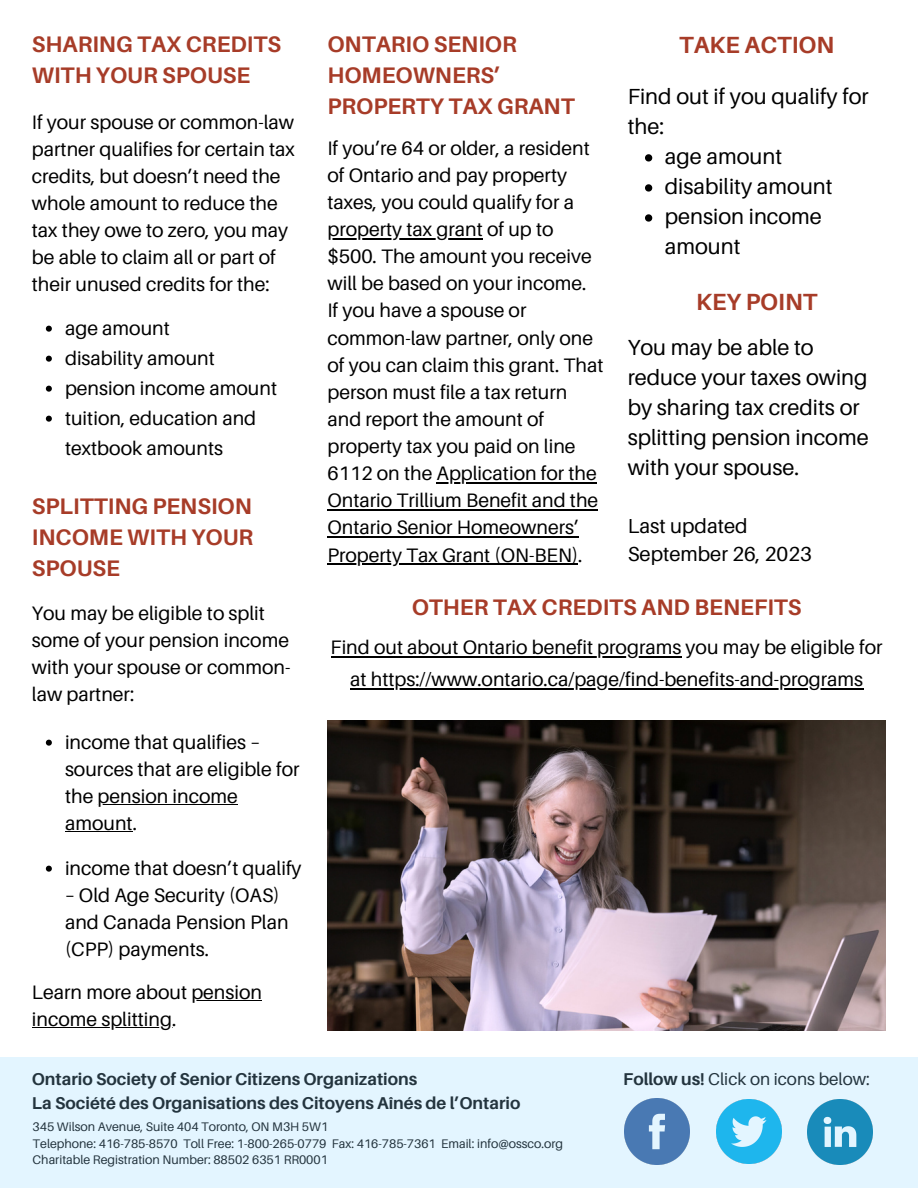
<style>
.page{position:relative;width:918px;height:1188px;background:#fff}
.page>*{position:absolute;margin:0;border:0;box-sizing:border-box;transform-origin:0 0}
.t1{font:700 23.4px "Aileron";color:#a73c28}
.t2{font:700 22.5px/31px "Aileron";color:#a73c28}
.t3{font:21.9px/30px "Aileron";color:#000}
.t4{font:20.25px/28.2px "Aileron";color:#000}
.t5{font:19.5px/27px "Aileron";color:#000}
.t6{font:700 17.1px/23.7px "Aileron";color:#222}
.t7{font:17.1px "Aileron";color:#222}
.t8{font:12.45px/16.8px "Aileron";color:#222}
.s1{font-weight:700}
</style>
<div class="page">
<svg style="left:0;top:1057px;width:918px;height:131px;background:#d5edfa"></svg>
<img style="left:327px;top:721px;width:558px;height:309px">
<svg style="left:46px;top:326px;width:6px;height:6px"></svg>
<svg style="left:46px;top:356px;width:6px;height:6px"></svg>
<svg style="left:46px;top:386px;width:6px;height:6px"></svg>
<svg style="left:46px;top:416px;width:6px;height:6px"></svg>
<svg style="left:46px;top:740px;width:6px;height:6px"></svg>
<hr style="left:98px;top:804px;width:140px;height:1px;background:#000">
<hr style="left:65px;top:831px;width:68px;height:1px;background:#000">
<svg style="left:46px;top:866px;width:6px;height:6px"></svg>
<hr style="left:191px;top:1000px;width:71px;height:1px;background:#000">
<hr style="left:32px;top:1027px;width:140px;height:1px;background:#000">
<hr style="left:327px;top:238px;width:156px;height:2px;background:#000">
<hr style="left:437px;top:482px;width:160px;height:2px;background:#000">
<hr style="left:327px;top:509px;width:271px;height:2px;background:#000">
<hr style="left:327px;top:536px;width:252px;height:2px;background:#000">
<hr style="left:327px;top:563px;width:251px;height:2px;background:#000">
<svg style="left:645px;top:154px;width:7px;height:8px"></svg>
<svg style="left:645px;top:184px;width:7px;height:8px"></svg>
<svg style="left:645px;top:214px;width:7px;height:8px"></svg>
<hr style="left:331px;top:656px;width:350px;height:2px;background:#000">
<hr style="left:350px;top:688px;width:513px;height:1px;background:#000">
<p class="t2" style="left:32px;top:28px;width:251px">SHARING TAX CREDITS<br>WITH YOUR SPOUSE</p>
<p class="t5" style="left:32px;top:108px;width:265px">If your spouse or common-law partner qualifies for certain tax credits, but doesn’t need the whole amount to reduce the tax they owe to zero, you may be able to claim all or part of their unused credits for the:</p>
<p class="t5" style="left:65px;top:312px;width:214px;line-height:30px">age amount<br>disability amount pension income amount tuition, education and textbook amounts</p>
<p class="t2" style="left:32px;top:490px;width:223px;text-align:justify">SPLITTING PENSION INCOME WITH YOUR SPOUSE</p>
<p class="t5" style="left:32px;top:599px;width:260px">You may be eligible to split some of your pension income with your spouse or common&shy;law partner:</p>
<p class="t5" style="left:65px;top:728px;width:236px">income that qualifies – sources that are eligible for the pension income amount.</p>
<p class="t5" style="left:65px;top:854px;width:238px">income that doesn’t qualify</p>
<p class="t5" style="left:65px;top:881px;width:225px">– Old Age Security (OAS) and Canada Pension Plan (CPP) payments.</p>
<p class="t5" style="left:32px;top:978px;width:232px">Learn more about pension income splitting.</p>
<p class="t2" style="left:327px;top:29px;width:249px;line-height:30.6px">ONTARIO SENIOR<br>HOMEOWNERS’<br>PROPERTY TAX GRANT</p>
<p class="t5" style="left:327px;top:134px;width:278px">If you’re 64 or older, a resident of Ontario and pay property taxes, you could qualify for a property tax grant of up to $500. The amount you receive will be based on your income.<br>If you have a spouse or common-law partner, only one of you can claim this grant. That person must file a tax return and report the amount of property tax you paid on line<br>6112 on the Application for the<br>Ontario Trillium Benefit and the<br>Ontario Senior Homeowners’<br>Property Tax Grant (ON-BEN).</p>
<p class="t1" style="left:679px;top:30px;width:157px">TAKE ACTION</p>
<p class="t3" style="left:628px;top:81px;width:243px">Find out if you qualify for</p>
<p class="t3" style="left:628px;top:111px;width:38px">the:</p>
<p class="t3" style="left:665px;top:141px;width:119px">age amount</p>
<p class="t3" style="left:665px;top:171px;width:169px">disability amount</p>
<p class="t3" style="left:665px;top:201px;width:159px">pension income</p>
<p class="t3" style="left:665px;top:231px;width:77px">amount</p>
<p class="t1" style="left:696px;top:287px;width:123px">KEY POINT</p>
<p class="t3" style="left:628px;top:331px;width:243px">You may be able to reduce your taxes owing by sharing tax credits or splitting pension income with your spouse.</p>
<p class="t4" style="left:628px;top:511px;width:186px">Last updated<br>September 26, 2023</p>
<p class="t2" style="left:412px;top:591px;width:391px">OTHER TAX CREDITS AND BENEFITS</p>
<p class="t5" style="left:331px;top:631px;width:554px;line-height:31.5px;text-align:center">Find out about Ontario benefit programs you may be eligible for at https://www.ontario.ca/page/find-benefits-and-programs</p>
<p class="t6" style="left:32px;top:1067px;width:490px">Ontario Society of Senior Citizens Organizations<br>La Société des Organisations des Citoyens Aînés de l’Ontario</p>
<p class="t7" style="left:623px;top:1068px;width:248px"><span class="s1">Follow us!</span> Click on icons below:</p>
<p class="t8" style="left:33px;top:1118px;width:532px">345 Wilson Avenue, Suite 404 Toronto, ON M3H 5W1<br>Telephone: 416-785-8570 Toll Free: 1-800-265-0779 Fax: 416-785-7361 Email: info@ossco.org<br>Charitable Registration Number: 88502 6351 RR0001</p>
</div>
